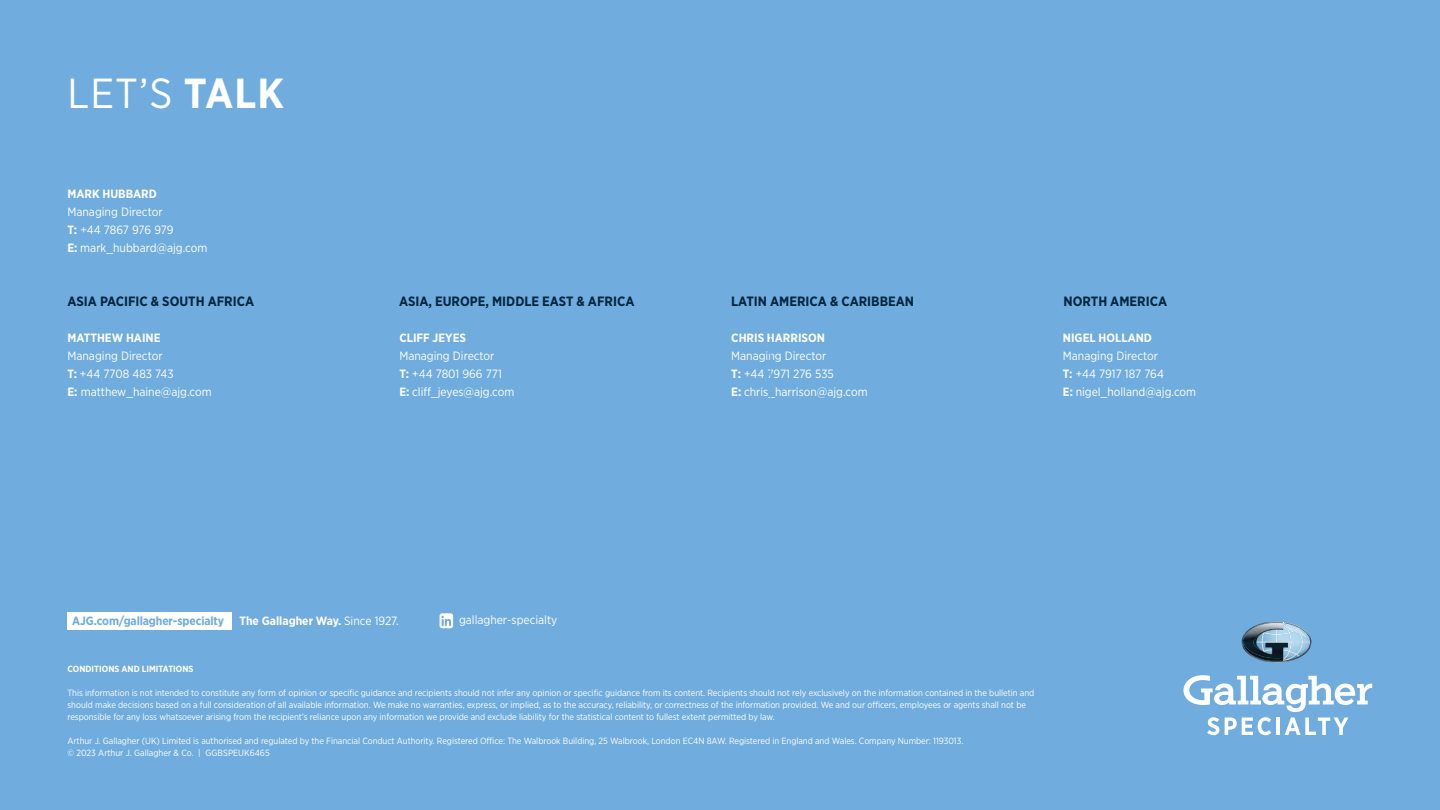
<style>
.page{position:relative;width:1440px;height:810px;background:#70acde}
.page>*{position:absolute;margin:0;border:0;box-sizing:border-box;transform-origin:0 0}
.t1{font:42px "Gotham Narrow";color:#fff}
.t2{font:700 13.5px "Gotham Narrow";color:#00263e}
.t3{font:12px/18px "Gotham Narrow";color:#fff}
.The_Gallagher_Way{font:700 12px "Gotham Narrow";letter-spacing:-.01em;color:#70acde}
.The_Gallagher_Way-2{font:700 12px "Gotham Narrow";color:#fff}
.t4{font:9px/12px "Gotham Narrow";letter-spacing:-.005em;color:#fff}
.t5{font:700 9px "Gotham Narrow";color:#fff}
.s1{font-weight:700}
.s2{font-weight:400}
</style>
<div class="page">
<svg style="left:440px;top:613px;width:13px;height:15px"></svg>
<div style="left:68px;top:612px;width:164px;height:18px;background:#fff"></div>
<svg style="left:1183px;top:675px;width:189px;height:60px"></svg>
<svg style="left:1242px;top:621px;width:70px;height:41px"></svg>
<p class="t1" style="left:67px;top:67px;width:218px">LET’S <span class="s1">TALK</span></p>
<p class="t3" style="left:68px;top:185px;width:97px"><span class="s1">MARK HUBBARD<br></span>Managing Director</p>
<p class="t3" style="left:68px;top:221px;width:108px"><span class="s1">T:</span> +44 7867 976 979</p>
<p class="t3" style="left:68px;top:239px;width:141px"><span class="s1">E:</span> mark_hubbard@ajg.com</p>
<p class="t2" style="left:68px;top:293px;width:188px">ASIA PACIFIC &amp; SOUTH AFRICA</p>
<p class="t2" style="left:399px;top:293px;width:237px">ASIA, EUROPE, MIDDLE EAST &amp; AFRICA</p>
<p class="t2" style="left:731px;top:293px;width:184px">LATIN AMERICA &amp; CARIBBEAN</p>
<p class="t2" style="left:1064px;top:293px;width:105px">NORTH AMERICA</p>
<p class="t3" style="left:68px;top:329px;width:108px"><span class="s1">MATTHEW HAINE<br></span>Managing Director<br><span class="s1">T:</span> +44 7708 483 743</p>
<p class="t3" style="left:68px;top:383px;width:146px"><span class="s1">E:</span> matthew_haine@ajg.com</p>
<p class="t3" style="left:399px;top:329px;width:97px"><span class="s1">CLIFF JEYES<br></span>Managing Director</p>
<p class="t3" style="left:399px;top:365px;width:104px"><span class="s1">T:</span> +44 7801 966 771</p>
<p class="t3" style="left:399px;top:383px;width:117px"><span class="s1">E:</span> cliff_jeyes@ajg.com</p>
<p class="t3" style="left:731px;top:329px;width:97px"><span class="s1">CHRIS HARRISON<br></span>Managing Director</p>
<p class="t3" style="left:731px;top:365px;width:104px"><span class="s1">T:</span> +44 7971 276 535</p>
<p class="t3" style="left:731px;top:383px;width:138px"><span class="s1">E:</span> chris_harrison@ajg.com</p>
<p class="t3" style="left:1063px;top:329px;width:103px"><span class="s1">NIGEL HOLLAND<br></span>Managing Director<br><span class="s1">T:</span> +44 7917 187 764</p>
<p class="t3" style="left:1063px;top:383px;width:135px"><span class="s1">E:</span> nigel_holland@ajg.com</p>
<p class="The_Gallagher_Way" style="left:72px;top:613px;width:153px">AJG.com/gallagher-specialty</p>
<p class="The_Gallagher_Way-2" style="left:239px;top:613px;width:161px">The Gallagher Way. <span class="s2">Since 1927.</span></p>
<p class="t3" style="left:459px;top:610px;width:100px">gallagher-specialty</p>
<p class="t5" style="left:68px;top:663px;width:128px">CONDITIONS AND LIMITATIONS</p>
<p class="t4" style="left:68px;top:687px;width:968px">This information is not intended to constitute any form of opinion or specific guidance and recipients should not infer any opinion or specific guidance from its content. Recipients should not rely exclusively on the information contained in the bulletin and should make decisions based on a full consideration of all available information. We make no warranties, express, or implied, as to the accuracy, reliability, or correctness of the information provided. We and our officers, employees or agents shall not be responsible for any loss whatsoever arising from the recipient’s reliance upon any information we provide and exclude liability for the statistical content to fullest extent permitted by law.</p>
<p class="t4" style="left:68px;top:735px;width:897px">Arthur J. Gallagher (UK) Limited is authorised and regulated by the Financial Conduct Authority. Registered Office: The Walbrook Building, 25 Walbrook, London EC4N 8AW. Registered in England and Wales. Company Number: 1193013.</p>
<p class="t4" style="left:68px;top:747px;width:204px">© 2023 Arthur J. Gallagher &amp; Co. | GGBSPEUK6465</p>
</div>
